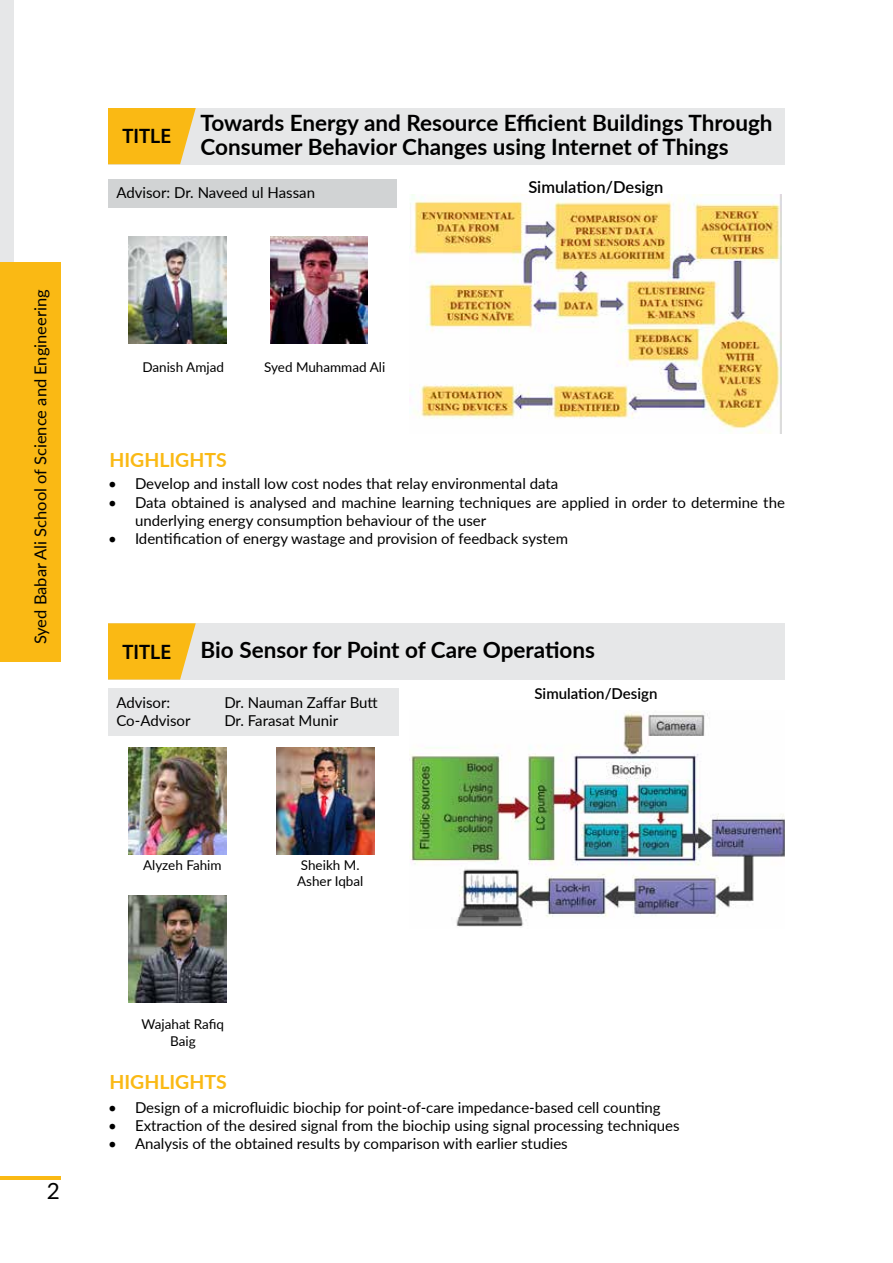
<style>
.page{position:relative;width:893px;height:1263px;background:#fff}
.page>*{position:absolute;margin:0;border:0;box-sizing:border-box;transform-origin:0 0}
.t1{font:700 22.5px/24px "Lato";color:#000}
.t2{font:22.5px "Lato";color:#000}
.t3{font:600 21px "Myriad Pro";color:#000}
.t4{font:700 19.5px "Lato";color:#fab914}
.t5{font:16.5px "Lato";color:#000101}
.t6{font:600 16.5px "Lato";color:#000}
.t7{font:15px/18px "Lato";color:#000}
.t8{font:600 15px "Lato";color:#000}
.t9{font:13.5px/16.2px "Lato";color:#000}
</style>
<div class="page">
<div style="left:0;top:0;width:14px;height:301px;background:#e6e7e8"></div>
<hr style="left:0;top:1176px;width:61px;height:3px;background:#fab914">
<div style="left:0;top:262px;width:61px;height:400px;background:#fab914"></div>
<div style="left:108px;top:624px;width:677px;height:56px;background:#e6e7e8"></div>
<div style="left:108px;top:108px;width:677px;height:56px;background:#e6e7e8"></div>
<div style="left:109px;top:179px;width:288px;height:28px;background:#d1d3d4"></div>
<div style="left:108px;top:689px;width:290px;height:47px;background:#e6e7e8"></div>
<img style="left:409px;top:712px;width:376px;height:216px">
<img style="left:409px;top:194px;width:373px;height:240px">
<img style="left:129px;top:237px;width:97px;height:107px">
<img style="left:129px;top:747px;width:97px;height:108px">
<img style="left:129px;top:895px;width:97px;height:108px">
<img style="left:270px;top:237px;width:98px;height:107px">
<img style="left:277px;top:747px;width:97px;height:108px">
<svg style="left:108px;top:108px;width:88px;height:56px;background:#f8bd27"></svg>
<svg style="left:108px;top:623px;width:88px;height:56px;background:#f8bd28"></svg>
<p class="t5" style="left:29px;top:644px;width:357px;rotate:-90deg">Syed Babar Ali School of Science and Engineering</p>
<h2 class="t3" style="left:123px;top:123px;width:50px">TITLE</h2>
<h1 class="t1" style="left:201px;top:109px;width:573px">Towards Energy and Resource Efficient Buildings Through<br>Consumer Behavior Changes using Internet of Things</h1>
<p class="t7" style="left:116px;top:183px;width:200px">Advisor: Dr. Naveed ul Hassan</p>
<p class="t9" style="left:142px;top:358px;width:83px">Danish Amjad</p>
<h3 class="t4" style="left:109px;top:446px;width:119px">HIGHLIGHTS</h3>
<p class="t9" style="left:264px;top:358px;width:123px">Syed Muhammad Ali</p>
<p class="t6" style="left:528px;top:175px;width:137px">Simulation/Design</p>
<p class="t7" style="left:108px;top:474px;width:452px">• Develop and install low cost nodes that relay environmental data</p>
<p class="t7" style="left:135px;top:492px;width:651px;text-indent:-27px">• Data obtained is analysed and machine learning techniques are applied in order to determine the underlying energy consumption behaviour of the user</p>
<p class="t7" style="left:108px;top:528px;width:462px">• Identification of energy wastage and provision of feedback system</p>
<h1 class="t1" style="left:201px;top:637px;width:396px">Bio Sensor for Point of Care Operations</h1>
<p class="t8" style="left:534px;top:683px;width:124px">Simulation/Design</p>
<h2 class="t3" style="left:123px;top:638px;width:50px">TITLE</h2>
<p class="t7" style="left:116px;top:692px;width:55px">Advisor:</p>
<p class="t7" style="left:224px;top:692px;width:155px">Dr. Nauman Zaffar Butt</p>
<p class="t7" style="left:116px;top:710px;width:76px">Co-Advisor</p>
<p class="t7" style="left:224px;top:710px;width:115px">Dr. Farasat Munir</p>
<p class="t9" style="left:143px;top:856px;width:80px">Alyzeh Fahim</p>
<p class="t9" style="left:297px;top:856px;width:68px">Sheikh M.<br>Asher Iqbal</p>
<h1 class="t2" style="left:47px;top:1175px;width:15px">2</h1>
<p class="t9" style="left:142px;top:1016px;width:84px;text-align:center">Wajahat Rafiq<br>Baig</p>
<h3 class="t4" style="left:109px;top:1067px;width:119px">HIGHLIGHTS</h3>
<p class="t7" style="left:108px;top:1098px;width:554px">• Design of a microfluidic biochip for point-of-care impedance-based cell counting</p>
<p class="t7" style="left:108px;top:1116px;width:573px">• Extraction of the desired signal from the biochip using signal processing techniques</p>
<p class="t7" style="left:108px;top:1134px;width:461px">• Analysis of the obtained results by comparison with earlier studies</p>
</div>
